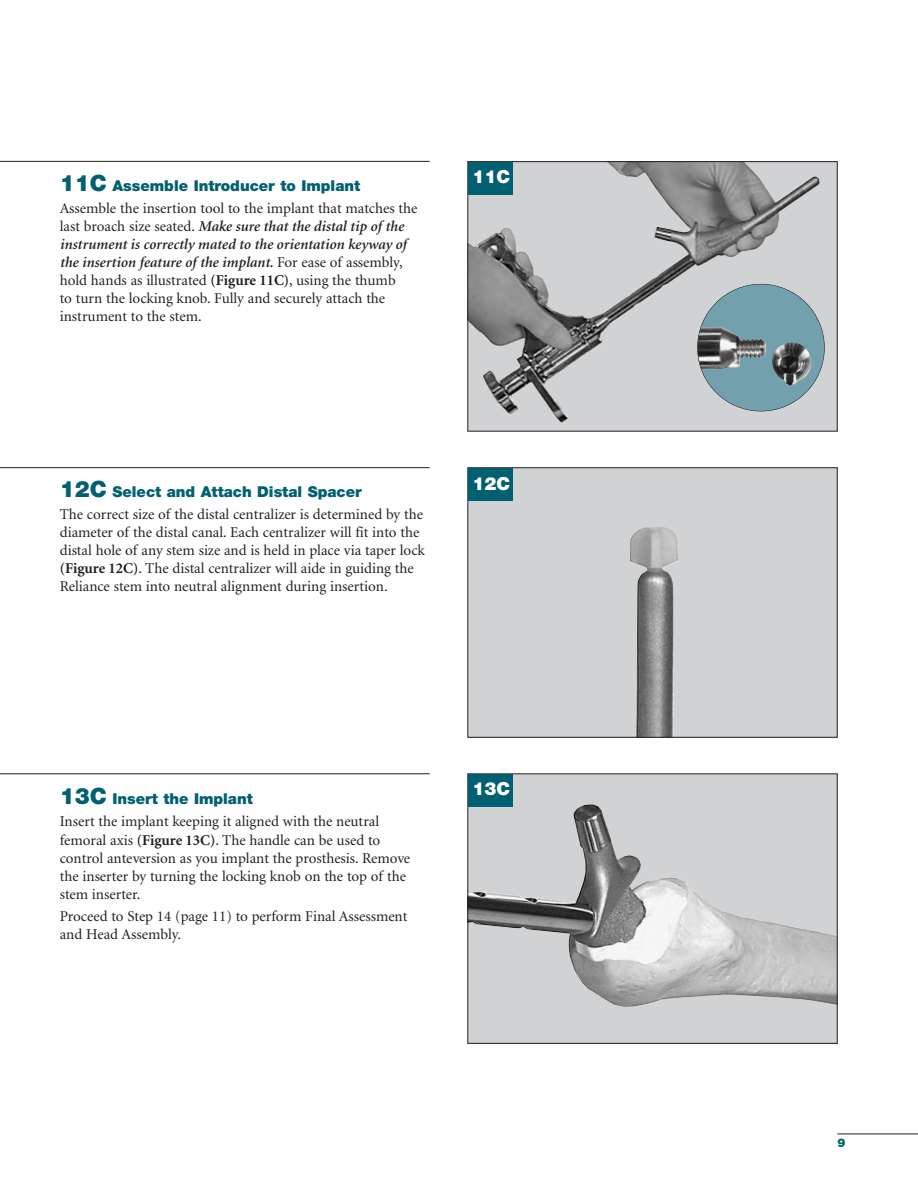
<style>
.page{position:relative;width:918px;height:1187px;background:#fff}
.page>*{position:absolute;margin:0;border:0;box-sizing:border-box;transform-origin:0 0}
.t1{font:900 18px "Helvetica Neue";color:#fff}
.t2{font:15px/18px "Minion";color:#231f20}
.t3{font:900 15px "Helvetica Neue";color:#006071}
.t4{font:900 12px "Helvetica Neue";color:#006467}
.s1{font-size:22.5px}
.s2{font-weight:600;font-style:italic}
.s3{font-weight:700}
</style>
<div class="page">
<hr style="left:837px;top:1133px;width:81px;height:1px;background:#231f20">
<div style="left:468px;top:774px;width:369px;height:269px;background:#d1d2d4"></div>
<img style="left:469px;top:804px;width:366px;height:203px">
<div style="left:468px;top:468px;width:369px;height:269px;background:#d1d2d4"></div>
<img style="left:630px;top:527px;width:49px;height:208px">
<div style="left:467px;top:467px;width:370px;height:270px;border:1px solid #231f20"></div>
<div style="left:468px;top:162px;width:369px;height:269px;background:#d1d2d4"></div>
<img style="left:469px;top:163px;width:351px;height:260px">
<div style="left:467px;top:161px;width:370px;height:270px;border:1px solid #231f20"></div>
<div style="left:697px;top:284px;width:127px;height:127px;background:#72a0ad;border-radius:50%"></div>
<img style="left:698px;top:327px;width:68px;height:43px">
<img style="left:772px;top:342px;width:40px;height:44px">
<div style="left:468px;top:162px;width:45px;height:33px;background:#006071"></div>
<div style="left:468px;top:774px;width:45px;height:32px;background:#006071"></div>
<div style="left:468px;top:468px;width:45px;height:33px;background:#006071"></div>
<hr style="left:0;top:161px;width:430px;height:1px;background:#231f20">
<hr style="left:0;top:467px;width:430px;height:1px;background:#231f20">
<hr style="left:0;top:773px;width:430px;height:1px;background:#231f20">
<p class="t3" style="left:60px;top:180px;width:302px"><span class="s1">11C</span> Assemble Introducer to Implant</p>
<p class="t2" style="left:60px;top:201px;width:359px">Assemble the insertion tool to the implant that matches the last broach size seated. <span class="s2">Make sure that the distal tip of the instrument is correctly mated to the orientation keyway of the insertion feature of the implant.</span> For ease of assembly, hold hands as illustrated <span class="s3">(Figure 11C)</span>, using the thumb<br>to turn the locking knob. Fully and securely attach the instrument to the stem.</p>
<p class="t1" style="left:472px;top:171px;width:39px">11C</p>
<p class="t3" style="left:60px;top:486px;width:304px"><span class="s1">12C</span> Select and Attach Distal Spacer</p>
<p class="t2" style="left:60px;top:507px;width:367px">The correct size of the distal centralizer is determined by the diameter of the distal canal. Each centralizer will fit into the distal hole of any stem size and is held in place via taper lock <span class="s3">(Figure 12C)</span>. The distal centralizer will aide in guiding the Reliance stem into neutral alignment during insertion.</p>
<p class="t1" style="left:473px;top:477px;width:39px">12C</p>
<p class="t3" style="left:60px;top:793px;width:195px"><span class="s1">13C</span> Insert the Implant</p>
<p class="t2" style="left:60px;top:814px;width:352px">Insert the implant keeping it aligned with the neutral femoral axis <span class="s3">(Figure 13C)</span>. The handle can be used to control anteversion as you implant the prosthesis. Remove the inserter by turning the locking knob on the top of the stem inserter.</p>
<p class="t2" style="left:60px;top:908px;width:349px">Proceed to Step 14 (page 11) to perform Final Assessment and Head Assembly.</p>
<p class="t1" style="left:472px;top:782px;width:39px">13C</p>
<p class="t4" style="left:837px;top:1138px;width:10px">9</p>
</div>
